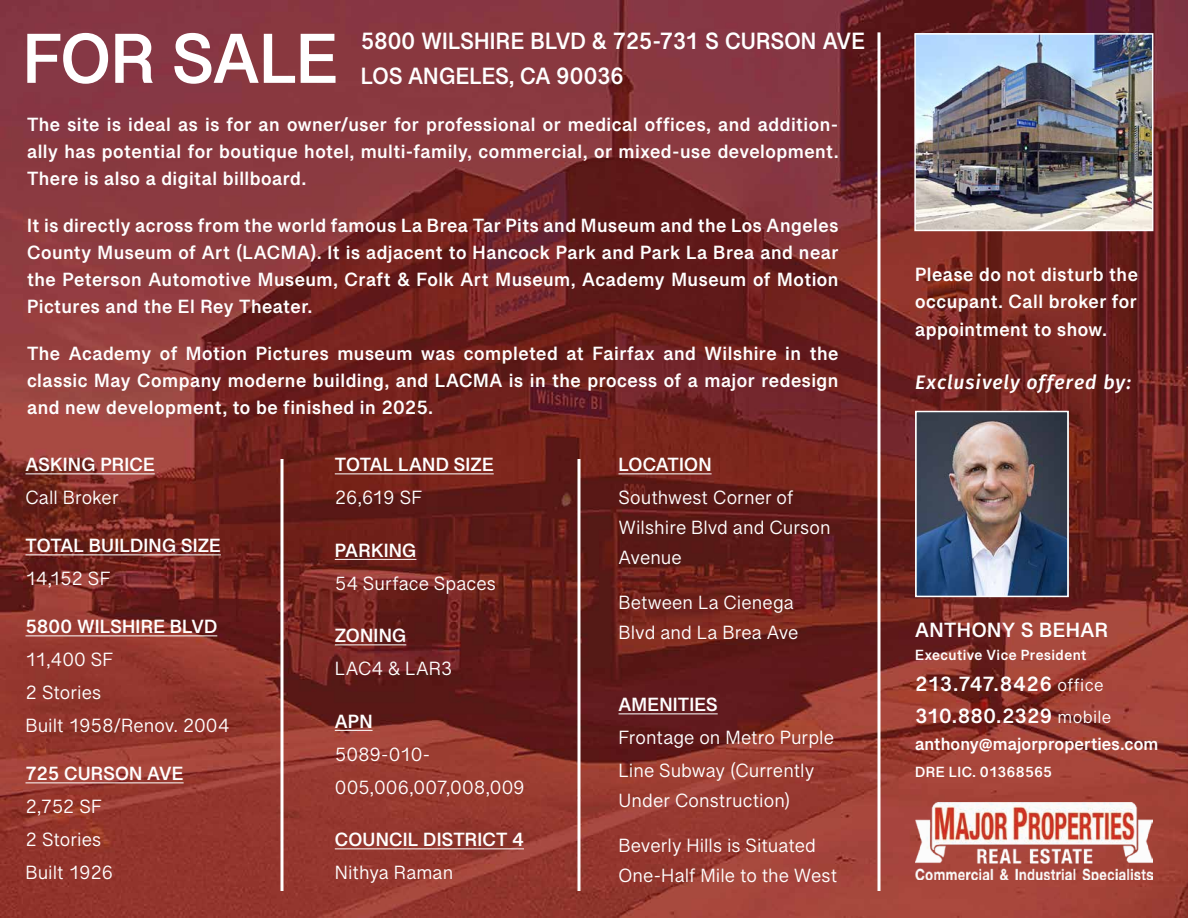
<style>
.page{position:relative;width:1188px;height:918px;background:#fff}
.page>*{position:absolute;margin:0;border:0;box-sizing:border-box;transform-origin:0 0}
.t1{font:700 72px "Grantha Sangam MN";letter-spacing:-.01em;color:#fff}
.t2{font:700 24px/35.2px "Grantha Sangam MN";letter-spacing:.005em;color:#fff;scale:.95 1}
.t3{font:700 21px/31.5px "Grantha Sangam MN";color:#fff}
.t4{font:700 21px "Grantha Sangam MN";letter-spacing:.02em;color:#fff}
.t5{font:700 19.5px/27px "Grantha Sangam MN";letter-spacing:.02em;color:#fff;text-align:justify}
.t6{font:19.5px/33px "Grantha Sangam MN";letter-spacing:.005em;color:#fff}
.t7{font:italic 500 19.5px "Fira Sans";letter-spacing:.045em;color:#fff}
.t8{font:700 18px "Grantha Sangam MN";letter-spacing:.005em;color:#fff}
.t9{font:700 15px "Grantha Sangam MN";letter-spacing:.03em;color:#fff}
.t10{font:700 15px "Grantha Sangam MN";letter-spacing:.01em;color:#fff}
.s1{font-weight:400;font-size:18px}
</style>
<div class="page">
<img style="left:0;top:0;width:1188px;height:918px">
<svg style="left:280px;top:459px;width:4px;height:432px"></svg>
<hr style="left:578px;top:459px;width:2px;height:432px;background:#fff">
<hr style="left:878px;top:32px;width:2px;height:859px;background:#fff">
<hr style="left:26px;top:473px;width:129px;height:1px;background:#fff">
<hr style="left:26px;top:554px;width:195px;height:1px;background:#fff">
<hr style="left:26px;top:635px;width:191px;height:1px;background:#fff">
<hr style="left:26px;top:782px;width:158px;height:1px;background:#fff">
<hr style="left:335px;top:473px;width:159px;height:1px;background:#fff">
<hr style="left:335px;top:559px;width:81px;height:1px;background:#fff">
<hr style="left:335px;top:644px;width:71px;height:1px;background:#fff">
<hr style="left:335px;top:730px;width:38px;height:1px;background:#fff">
<hr style="left:335px;top:848px;width:189px;height:1px;background:#fff">
<hr style="left:619px;top:473px;width:93px;height:1px;background:#fff">
<hr style="left:619px;top:713px;width:99px;height:1px;background:#fff">
<img style="left:915px;top:802px;width:238px;height:77px">
<img style="left:918px;top:414px;width:148px;height:180px">
<div style="left:915px;top:411px;width:154px;height:186px;border:2px solid #fff"></div>
<img style="left:917px;top:36px;width:233px;height:192px">
<div style="left:914px;top:33px;width:239px;height:198px;border:2px solid #fff"></div>
<h1 class="t1" style="left:23px;top:16px;width:317px">FOR SALE</h1>
<p class="t2" style="left:361px;top:23px;width:532px">5800 WILSHIRE BLVD &amp; 725-731 S CURSON AVE<br>LOS ANGELES, CA 90036</p>
<p class="t5" style="left:27px;top:111px;width:813px">The site is ideal as is for an owner/user for professional or medical offices, and addition&shy;ally has potential for boutique hotel, multi-family, commercial, or mixed-use development.<br>There is also a digital billboard.</p>
<p class="t5" style="left:27px;top:212px;width:813px">It is directly across from the world famous La Brea Tar Pits and Museum and the Los Angeles County Museum of Art (LACMA). It is adjacent to Hancock Park and Park La Brea and near the Peterson Automotive Museum, Craft &amp; Folk Art Museum, Academy Museum of Motion Pictures and the El Rey Theater.</p>
<p class="t5" style="left:27px;top:340px;width:813px">The Academy of Motion Pictures museum was completed at Fairfax and Wilshire in the classic May Company moderne building, and LACMA is in the process of a major redesign and new development, to be finished in 2025.</p>
<p class="t5" style="left:26px;top:451px;width:131px">ASKING PRICE</p>
<p class="t6" style="left:26px;top:481px;width:95px">Call Broker</p>
<p class="t5" style="left:26px;top:532px;width:197px">TOTAL BUILDING SIZE</p>
<p class="t6" style="left:26px;top:562px;width:86px">14,152 SF</p>
<p class="t5" style="left:26px;top:613px;width:193px">5800 WILSHIRE BLVD</p>
<p class="t6" style="left:26px;top:643px;width:205px">11,400 SF<br>2 Stories<br>Built 1958/Renov. 2004</p>
<p class="t5" style="left:26px;top:760px;width:160px">725 CURSON AVE</p>
<p class="t6" style="left:26px;top:790px;width:89px">2,752 SF<br>2 Stories<br>Built 1926</p>
<p class="t5" style="left:335px;top:451px;width:160px">TOTAL LAND SIZE</p>
<p class="t6" style="left:335px;top:481px;width:89px">26,619 SF</p>
<p class="t5" style="left:335px;top:537px;width:83px">PARKING</p>
<p class="t6" style="left:335px;top:567px;width:163px">54 Surface Spaces</p>
<p class="t5" style="left:335px;top:622px;width:73px">ZONING</p>
<p class="t6" style="left:335px;top:652px;width:119px">LAC4 &amp; LAR3</p>
<p class="t5" style="left:335px;top:708px;width:39px">APN</p>
<p class="t6" style="left:335px;top:738px;width:192px">5089-010-<br>005,006,007,008,009</p>
<p class="t5" style="left:335px;top:826px;width:191px">COUNCIL DISTRICT 4</p>
<p class="t6" style="left:335px;top:856px;width:120px">Nithya Raman</p>
<p class="t5" style="left:619px;top:451px;width:95px">LOCATION</p>
<p class="t6" style="left:619px;top:483px;width:214px;line-height:30px">Southwest Corner of<br>Wilshire Blvd and Curson<br>Avenue</p>
<p class="t6" style="left:619px;top:588px;width:182px;line-height:30px">Between La Cienega<br>Blvd and La Brea Ave</p>
<p class="t5" style="left:619px;top:691px;width:101px">AMENITIES</p>
<p class="t6" style="left:619px;top:721px;width:217px">Frontage on Metro Purple<br>Line Subway (Currently</p>
<p class="t6" style="left:619px;top:784px;width:173px">Under Construction)</p>
<p class="t6" style="left:619px;top:831px;width:220px;line-height:30px">Beverly Hills is Situated<br>One-Half Mile to the West</p>
<p class="t5" style="left:915px;top:261px;width:224px">Please do not disturb the occupant. Call broker for appointment to show.</p>
<p class="t7" style="left:915px;top:367px;width:217px">Exclusively offered by:</p>
<p class="t4" style="left:915px;top:617px;width:195px">ANTHONY S BEHAR</p>
<p class="t9" style="left:915px;top:646px;width:173px">Executive Vice President</p>
<p class="t3" style="left:915px;top:668px;width:198px">213.747.8426 <span class="s1">office<br></span>310.880.2329 <span class="s1">mobile</span></p>
<p class="t8" style="left:915px;top:733px;width:245px">anthony@majorproperties.com</p>
<p class="t10" style="left:915px;top:763px;width:139px">DRE LIC. 01368565</p>
</div>
